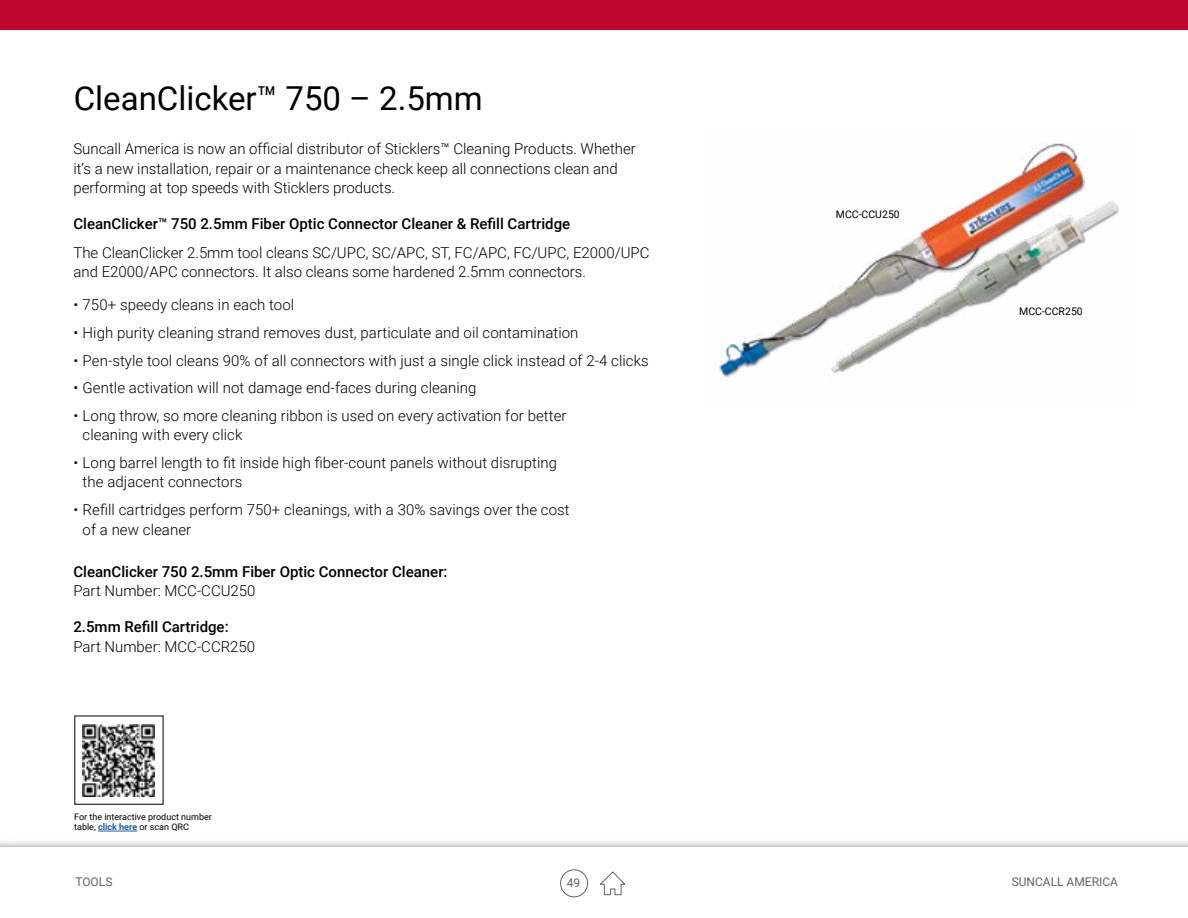
<style>
.page{position:relative;width:1188px;height:918px;background:#fff}
.page>*{position:absolute;margin:0;border:0;box-sizing:border-box;transform-origin:0 0}
.t1{font:33px "Roboto";color:#000}
.t2{font:300 15px/19.5px "Roboto";letter-spacing:.005em;color:#000}
.t3{font:500 15px "Roboto";color:#000}
.t4{font:12px "Roboto";color:#5f636a}
.t5{font:10.5px "Roboto";color:#000}
.t6{font:9px/10.5px "Roboto";color:#000}
.s1{font-weight:700;color:#215e9e}
</style>
<div class="page">
<div style="left:0;top:838px;width:1188px;height:80px;background:#000;opacity:.45"></div>
<div style="left:0;top:848px;width:1188px;height:70px;background:#fff"></div>
<div style="left:560px;top:869px;width:28px;height:28px;border:1px solid #5f636a;border-radius:50%"></div>
<svg style="left:600px;top:871px;width:26px;height:25px"></svg>
<img style="left:718px;top:143px;width:401px;height:236px">
<div style="left:0;top:0;width:1188px;height:29px;background:#c00630"></div>
<hr style="left:98px;top:831px;width:39px;height:1px;background:#215e9e">
<img style="left:83px;top:724px;width:72px;height:72px">
<h1 class="t1" style="left:74px;top:75px;width:410px">CleanClicker™ 750 – 2.5mm</h1>
<p class="t2" style="left:73px;top:139px;width:564px">Suncall America is now an official distributor of Sticklers™ Cleaning Products. Whether it’s a new installation, repair or a maintenance check keep all connections clean and performing at top speeds with Sticklers products.</p>
<p class="t3" style="left:73px;top:213px;width:498px">CleanClicker™ 750 2.5mm Fiber Optic Connector Cleaner &amp; Refill Cartridge</p>
<p class="t2" style="left:73px;top:242px;width:578px">The CleanClicker 2.5mm tool cleans SC/UPC, SC/APC, ST, FC/APC, FC/UPC, E2000/UPC and E2000/APC connectors. It also cleans some hardened 2.5mm connectors.</p>
<p class="t2" style="left:73px;top:295px;width:222px">• 750+ speedy cleans in each tool</p>
<p class="t2" style="left:73px;top:322px;width:507px">• High purity cleaning strand removes dust, particulate and oil contamination</p>
<p class="t2" style="left:73px;top:350px;width:577px">• Pen-style tool cleans 90% of all connectors with just a single click instead of 2-4 clicks</p>
<p class="t2" style="left:73px;top:378px;width:405px">• Gentle activation will not damage end-faces during cleaning</p>
<p class="t2" style="left:83px;top:405px;width:485px;text-indent:-9px">• Long throw, so more cleaning ribbon is used on every activation for better cleaning with every click</p>
<p class="t2" style="left:83px;top:452px;width:476px;text-indent:-9px">• Long barrel length to fit inside high fiber-count panels without disrupting the adjacent connectors</p>
<p class="t2" style="left:83px;top:499px;width:489px;text-indent:-9px">• Refill cartridges perform 750+ cleanings, with a 30% savings over the cost of a new cleaner</p>
<p class="t3" style="left:73px;top:561px;width:376px">CleanClicker 750 2.5mm Fiber Optic Connector Cleaner:</p>
<p class="t2" style="left:73px;top:581px;width:184px">Part Number: MCC-CCU250</p>
<p class="t3" style="left:73px;top:616px;width:157px">2.5mm Refill Cartridge:</p>
<p class="t2" style="left:73px;top:636px;width:183px">Part Number: MCC-CCR250</p>
<p class="t6" style="left:74px;top:811px;width:139px">For the interactive product number table, <span class="s1">click here</span> or scan QRC</p>
<p class="t4" style="left:75px;top:873px;width:39px">TOOLS</p>
<p class="t4" style="left:567px;top:875px;width:15px">49</p>
<p class="t5" style="left:836px;top:207px;width:65px">MCC-CCU250</p>
<p class="t5" style="left:1019px;top:304px;width:65px">MCC-CCR250</p>
<p class="t4" style="left:1012px;top:873px;width:108px">SUNCALL AMERICA</p>
</div>
